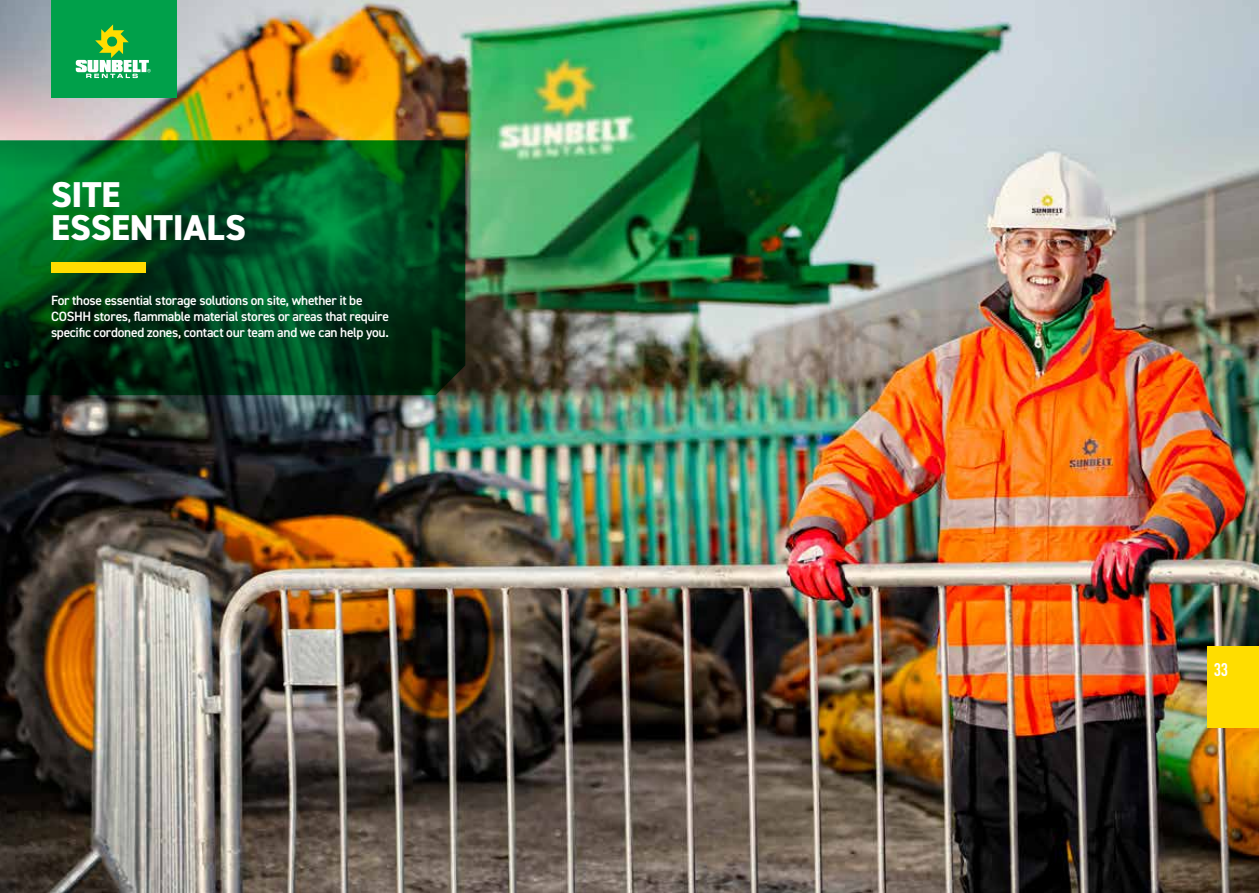
<style>
.page{position:relative;width:1259px;height:893px;background:#fff}
.page>*{position:absolute;margin:0;border:0;box-sizing:border-box;transform-origin:0 0}
.t1{font:800 36px/33px "DIN2014";letter-spacing:-.005em;color:#fff}
.t2{font:700 condensed 18.15px "DINOT";color:#fff}
.t3{font:600 13.5px/16.2px "DIN2014";letter-spacing:-.025em;color:#fff}
</style>
<div class="page">
<img style="left:0;top:0;width:1259px;height:893px">
<svg style="left:0;top:140px;width:465px;height:255px;background:#00471b"></svg>
<div style="left:51px;top:262px;width:95px;height:11px;background:#fd0"></div>
<div style="left:51px;top:0;width:126px;height:98px;background:#00a04a"></div>
<svg style="left:76px;top:24px;width:75px;height:54px"></svg>
<div style="left:1208px;top:646px;width:51px;height:82px;background:#fd0"></div>
<h1 class="t1" style="left:51px;top:178px;width:196px">SITE<br>ESSENTIALS</h1>
<p class="t3" style="left:51px;top:292px;width:340px">For those essential storage solutions on site, whether it be<br>COSHH stores, flammable material stores or areas that require specific cordoned zones, contact our team and we can help you.</p>
<h2 class="t2" style="left:1213px;top:656px;width:16px">33</h2>
</div>
